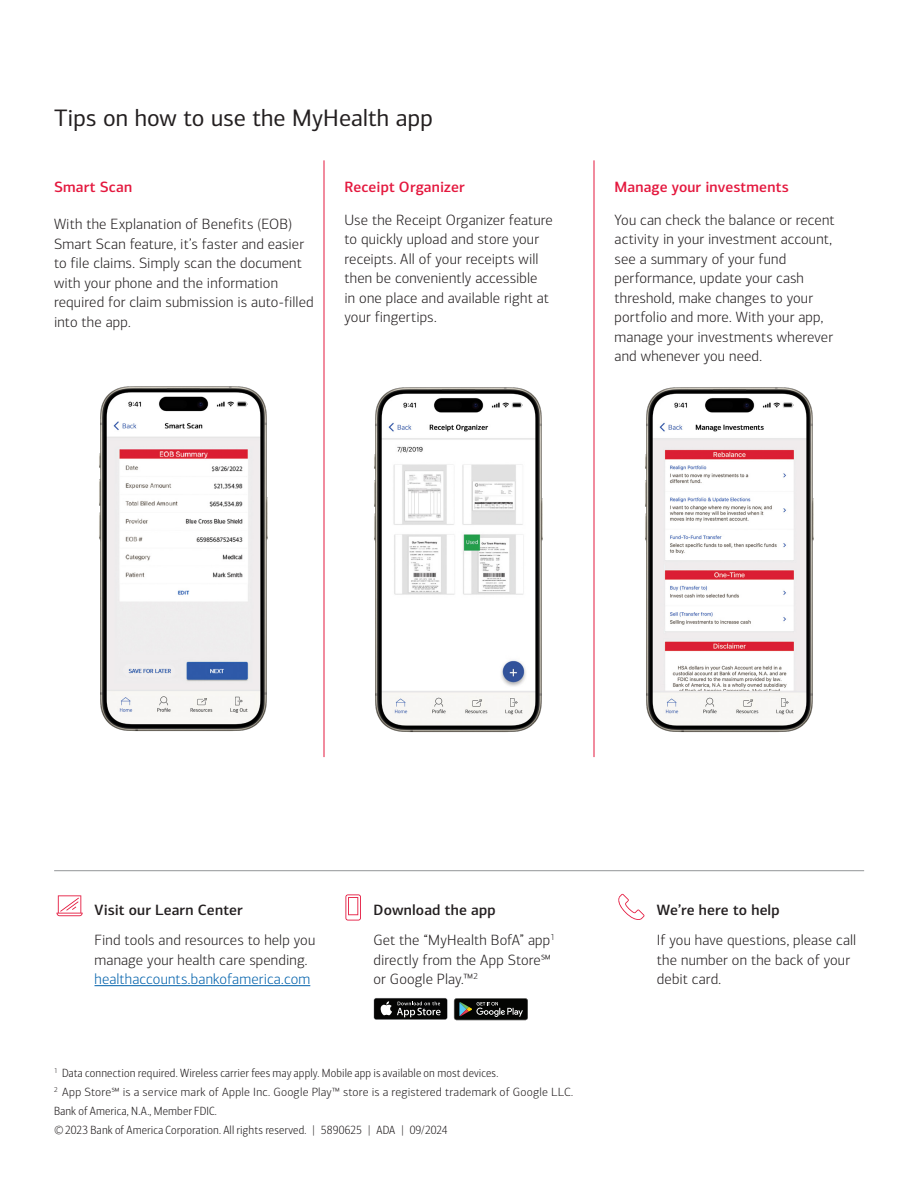
<style>
.page{position:relative;width:918px;height:1188px;background:#fff}
.page>*{position:absolute;margin:0;border:0;box-sizing:border-box;transform-origin:0 0}
.Head_19{font:24px "Connections";letter-spacing:.005em;color:#231f20}
.Body_19{font:300 15px/19.5px "Connections";letter-spacing:.01em;color:#231f20}
.Body_19-2{font:500 15px "Connections";letter-spacing:.01em;color:#231f20}
.CTA_Head_19{font:500 15px "Connections";letter-spacing:.01em;color:#e4183e}
.Legal_19{font:300 12px "Connections Cond";letter-spacing:.015em;color:#231f20}
.Legal_19-2{font:300 12px "Connections";letter-spacing:.015em;color:#231f20}
.s1{color:#0161ab}
.s2{font-family:"Connections Cond"}
</style>
<div class="page">
<img style="left:99px;top:386px;width:169px;height:346px">
<hr style="left:324px;top:160px;width:1px;height:597px;background:#e4183e">
<img style="left:374px;top:387px;width:169px;height:346px">
<hr style="left:594px;top:160px;width:1px;height:597px;background:#e4183e">
<img style="left:645px;top:387px;width:169px;height:346px">
<hr style="left:54px;top:870px;width:810px;height:1px;background:#939598">
<hr style="left:94px;top:985px;width:216px;height:1px;background:#0161ab">
<svg style="left:57px;top:895px;width:26px;height:21px"></svg>
<svg style="left:345px;top:894px;width:16px;height:27px"></svg>
<div style="left:374px;top:998px;width:74px;height:22px;background:#4e4e4f;border-radius:3px"></div>
<div style="left:374px;top:998px;width:73px;height:21px;background:#050504;border-radius:2px"></div>
<svg style="left:380px;top:1001px;width:61px;height:16px"></svg>
<svg style="left:454px;top:998px;width:74px;height:22px;background:#2c2f2c"></svg>
<svg style="left:618px;top:894px;width:26px;height:26px"></svg>
<h2 class="Head_19" style="left:54px;top:104px;width:380px">Tips on how to use the MyHealth app</h2>
<h3 class="CTA_Head_19" style="left:54px;top:177px;width:80px">Smart Scan</h3>
<p class="Body_19" style="left:54px;top:214px;width:261px">With the Explanation of Benefits (EOB)<br>Smart Scan feature, it’s faster and easier to file claims. Simply scan the document with your phone and the information required for claim submission is auto-filled into the app.</p>
<h3 class="CTA_Head_19" style="left:345px;top:177px;width:122px">Receipt Organizer</h3>
<p class="Body_19" style="left:345px;top:210px;width:210px">Use the Receipt Organizer feature to quickly upload and store your receipts. All of your receipts will then be conveniently accessible<br>in one place and available right at your fingertips.</p>
<h3 class="CTA_Head_19" style="left:615px;top:177px;width:176px">Manage your investments</h3>
<p class="Body_19" style="left:615px;top:210px;width:222px">You can check the balance or recent activity in your investment account, see a summary of your fund performance, update your cash threshold, make changes to your portfolio and more. With your app, manage your investments wherever and whenever you need.</p>
<p class="Body_19-2" style="left:94px;top:901px;width:150px">Visit our Learn Center</p>
<p class="Body_19" style="left:94px;top:930px;width:222px">Find tools and resources to help you manage your health care spending. <span class="s1">healthaccounts.bankofamerica.com</span></p>
<p class="Body_19-2" style="left:374px;top:901px;width:124px">Download the app</p>
<p class="Body_19" style="left:374px;top:930px;width:183px">Get the “MyHealth BofA” app<sup>1 </sup>directly from the App Store℠ or Google Play.™<sup>2</sup></p>
<p class="Legal_19" style="left:54px;top:1067px;width:446px"><sup>1</sup> Data connection required. Wireless carrier fees may apply. Mobile app is available on most devices.</p>
<p class="Legal_19-2" style="left:54px;top:1085px;width:521px"><sup>2</sup> App Store℠ is a service mark of Apple Inc. Google Play™ store is a registered trademark of Google LLC<span class="s2">.</span></p>
<p class="Legal_19" style="left:54px;top:1105px;width:164px">Bank of America, N.A., Member FDIC.</p>
<p class="Legal_19" style="left:54px;top:1123px;width:395px">© 2023 Bank of America Corporation. All rights reserved. | 5890625 | ADA | 09/2024</p>
<p class="Body_19-2" style="left:657px;top:901px;width:124px">We’re here to help</p>
<p class="Body_19" style="left:657px;top:930px;width:201px">If you have questions, please call the number on the back of your debit card.</p>
</div>
